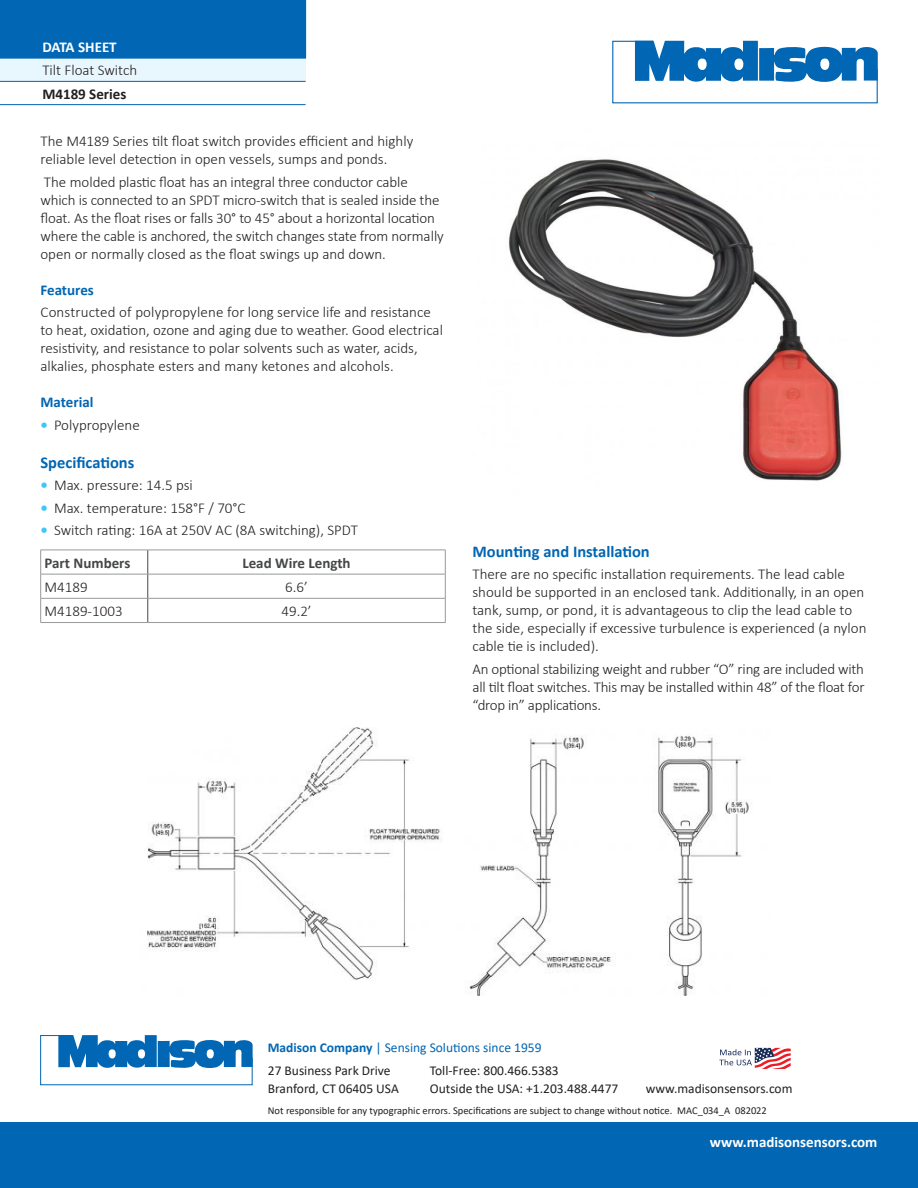
<style>
.page{position:relative;width:918px;height:1188px;background:#fff}
.page>*{position:absolute;margin:0;border:0;box-sizing:border-box;transform-origin:0 0}
.Body_BoldHead{font:700 16.5px "Calibri";color:#0166b3}
.Bulltet_Body{font:300 15px/18px "Calibri";color:#231f20}
.Bulltet_Body-2{font:700 15px "Calibri";color:#454647}
.Bulltet_Body-3{font:700 15px "Calibri";color:#fff}
.Body_BoldHead-2{font:700 15px "Calibri";color:#0166b3}
.Body{font:300 15px "Calibri";color:#231f20}
.Body-2{font:700 15px "Calibri";color:#231f20}
.Body-3{font:700 15px "Calibri";color:#fff}
.Body_Chart{font:300 15px "Calibri";color:#231f20}
.Bulltet_Body-4{font:13.5px "Calibri";color:#231f20}
.Bulltet_Body-5{font:13.5px "Calibri";color:#0166b3}
.Cite{font:10.5px "Calibri";color:#231f20}
.s1{font-weight:700;color:#40c7f4}
.s2{font-weight:700}
</style>
<div class="page">
<svg style="left:612px;top:40px;width:266px;height:64px"></svg>
<div style="left:0;top:0;width:306px;height:58px;background:#0166b3"></div>
<div style="left:0;top:58px;width:306px;height:23px;background:#e8f6fd"></div>
<hr style="left:0;top:58px;width:306px;height:1px;background:#0166b3">
<hr style="left:0;top:81px;width:306px;height:1px;background:#0166b3">
<hr style="left:0;top:104px;width:306px;height:1px;background:#0166b3">
<div style="left:0;top:1122px;width:918px;height:66px;background:#0166b3"></div>
<svg style="left:40px;top:1035px;width:213px;height:50px"></svg>
<svg style="left:719px;top:1048px;width:72px;height:21px"></svg>
<svg style="left:148px;top:551px;width:1px;height:71px"></svg>
<hr style="left:40px;top:550px;width:108px;height:1px;background:#97999c">
<hr style="left:148px;top:550px;width:298px;height:1px;background:#97999c">
<hr style="left:40px;top:574px;width:108px;height:1px;background:#97999c">
<hr style="left:148px;top:574px;width:298px;height:1px;background:#97999c">
<svg style="left:40px;top:550px;width:1px;height:72px"></svg>
<svg style="left:445px;top:550px;width:1px;height:72px"></svg>
<hr style="left:40px;top:598px;width:108px;height:1px;background:#97999c">
<hr style="left:40px;top:622px;width:108px;height:1px;background:#97999c">
<hr style="left:148px;top:598px;width:298px;height:1px;background:#97999c">
<hr style="left:148px;top:622px;width:298px;height:1px;background:#97999c">
<img style="left:509px;top:159px;width:333px;height:322px">
<img style="left:147px;top:728px;width:602px;height:267px">
<p class="Body-3" style="left:42px;top:37px;width:76px">DATA SHEET</p>
<p class="Body" style="left:42px;top:61px;width:96px">Tilt Float Switch</p>
<p class="Body-2" style="left:42px;top:83px;width:86px">M4189 Series</p>
<p class="Bulltet_Body" style="left:40px;top:132px;width:374px">The M4189 Series tilt float switch provides efficient and highly reliable level detection in open vessels, sumps and ponds.</p>
<p class="Bulltet_Body" style="left:40px;top:173px;width:405px">The molded plastic float has an integral three conductor cable<br>which is connected to an SPDT micro-switch that is sealed inside the float. As the float rises or falls 30° to 45° about a horizontal location where the cable is anchored, the switch changes state from normally open or normally closed as the float swings up and down.</p>
<p class="Body_BoldHead-2" style="left:40px;top:279px;width:55px">Features</p>
<p class="Bulltet_Body" style="left:40px;top:303px;width:404px">Constructed of polypropylene for long service life and resistance to heat, oxidation, ozone and aging due to weather. Good electrical resistivity, and resistance to polar solvents such as water, acids, alkalies, phosphate esters and many ketones and alcohols.</p>
<p class="Body_BoldHead-2" style="left:40px;top:392px;width:55px">Material</p>
<p class="Bulltet_Body" style="left:40px;top:416px;width:101px"><span class="s1">•</span> Polypropylene</p>
<p class="Body_BoldHead" style="left:40px;top:450px;width:95px">Specifications</p>
<p class="Bulltet_Body" style="left:40px;top:476px;width:154px"><span class="s1">•</span> Max. pressure: 14.5 psi</p>
<p class="Bulltet_Body" style="left:40px;top:498px;width:207px"><span class="s1">•</span> Max. temperature: 158°F / 70°C</p>
<p class="Bulltet_Body" style="left:40px;top:521px;width:319px"><span class="s1">•</span> Switch rating: 16A at 250V AC (8A switching), SPDT</p>
<p class="Bulltet_Body-2" style="left:45px;top:552px;width:87px">Part Numbers</p>
<p class="Bulltet_Body-2" style="left:242px;top:552px;width:110px">Lead Wire Length</p>
<p class="Bulltet_Body" style="left:45px;top:578px;width:45px">M4189</p>
<p class="Body_Chart" style="left:285px;top:578px;width:24px">6.6’</p>
<p class="Bulltet_Body" style="left:45px;top:602px;width:80px">M4189-1003</p>
<p class="Body_Chart" style="left:281px;top:602px;width:32px">49.2’</p>
<p class="Body_BoldHead" style="left:472px;top:539px;width:179px">Mounting and Installation</p>
<p class="Bulltet_Body" style="left:472px;top:565px;width:395px">There are no specific installation requirements. The lead cable should be supported in an enclosed tank. Additionally, in an open tank, sump, or pond, it is advantageous to clip the lead cable to the side, especially if excessive turbulence is experienced (a nylon cable tie is included).</p>
<p class="Bulltet_Body" style="left:472px;top:659px;width:394px;text-align:justify">An optional stabilizing weight and rubber “O” ring are included with all tilt float switches. This may be installed within 48” of the float for “drop in” applications.</p>
<p class="Bulltet_Body-5" style="left:268px;top:1038px;width:275px"><span class="s2">Madison Company</span> | Sensing Solutions since 1959</p>
<p class="Bulltet_Body-4" style="left:268px;top:1061px;width:124px">27 Business Park Drive</p>
<p class="Bulltet_Body-4" style="left:430px;top:1061px;width:130px">Toll-Free: 800.466.5383</p>
<p class="Bulltet_Body-4" style="left:268px;top:1079px;width:132px">Branford, CT 06405 USA</p>
<p class="Bulltet_Body-4" style="left:430px;top:1079px;width:190px">Outside the USA: +1.203.488.4477</p>
<p class="Bulltet_Body-4" style="left:646px;top:1079px;width:148px">www.madisonsensors.com</p>
<p class="Cite" style="left:268px;top:1104px;width:501px">Not responsible for any typographic errors. Specifications are subject to change without notice. MAC_034_A 082022</p>
<p class="Bulltet_Body-3" style="left:710px;top:1131px;width:169px">www.madisonsensors.com</p>
</div>
